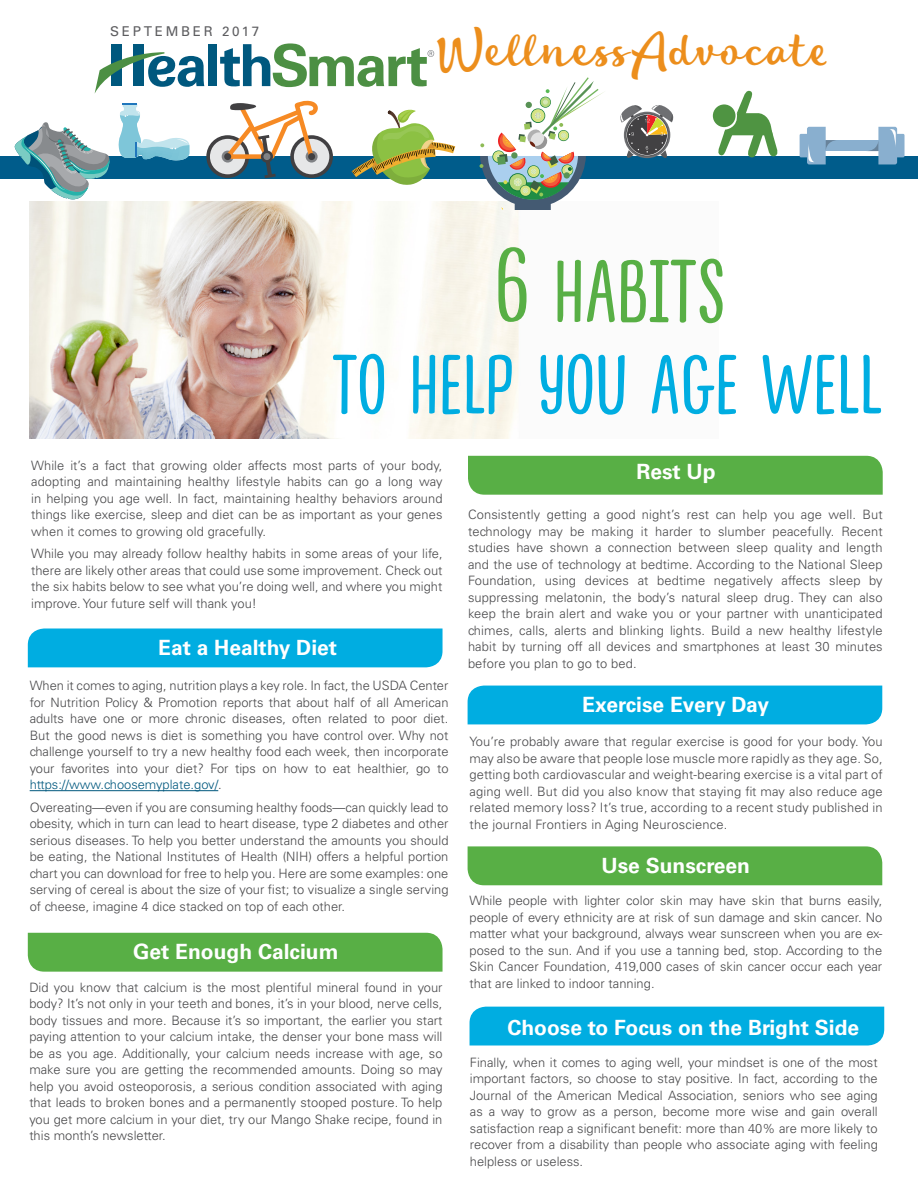
<style>
.page{position:relative;width:918px;height:1188px;background:#fff}
.page>*{position:absolute;margin:0;border:0;box-sizing:border-box;transform-origin:0 0}
.t1{font:108px "Lifehack Sans";color:#58af45}
.t2{font:102px "Lifehack Sans";color:#00ade1}
.t3{font:47.1px "Lifehack";color:#ec8e1c;scale:.95 1}
.t4{font:700 21px "Univers LT Std";color:#fff}
.t5{font:13.5px "Univers LT Std";letter-spacing:.2em;color:#5d5d60}
.t6{font:300 12.9px/16.5px "Univers LT Std";color:#48484a;text-align:justify}
.s1{color:#00587e}
</style>
<div class="page">
<img style="left:29px;top:202px;width:490px;height:236px">
<div style="left:28px;top:628px;width:415px;height:39px;background:#00ade1"></div>
<div style="left:1px;top:157px;width:917px;height:22px;background:#005c8b"></div>
<div style="left:713px;top:104px;width:23px;height:23px;background:#4f9442;border-radius:50%"></div>
<svg style="left:717px;top:90px;width:62px;height:68px"></svg>
<svg style="left:15px;top:122px;width:96px;height:77px"></svg>
<svg style="left:352px;top:109px;width:103px;height:76px"></svg>
<svg style="left:206px;top:135px;width:43px;height:43px"></svg>
<div style="left:210px;top:139px;width:35px;height:35px;background:#e6e7e8;border-radius:50%"></div>
<svg style="left:290px;top:135px;width:43px;height:43px"></svg>
<div style="left:294px;top:139px;width:35px;height:35px;background:#e6e7e8;border-radius:50%"></div>
<svg style="left:218px;top:100px;width:101px;height:78px"></svg>
<div style="left:308px;top:153px;width:7px;height:7px;background:#414042;border-radius:50%"></div>
<svg style="left:480px;top:77px;width:126px;height:133px"></svg>
<svg style="left:616px;top:105px;width:61px;height:54px"></svg>
<div style="left:826px;top:140px;width:53px;height:11px;background:#89afcf"></div>
<svg style="left:866px;top:127px;width:39px;height:37px"></svg>
<svg style="left:800px;top:127px;width:39px;height:37px"></svg>
<svg style="left:118px;top:103px;width:71px;height:58px"></svg>
<div style="left:209px;top:44px;width:8px;height:42px;background:#00587e"></div>
<div style="left:133px;top:44px;width:11px;height:42px;background:#00587e"></div>
<div style="left:111px;top:44px;width:10px;height:42px;background:#00587e"></div>
<svg style="left:95px;top:52px;width:109px;height:41px"></svg>
<svg style="left:220px;top:43px;width:214px;height:44px"></svg>
<hr style="left:30px;top:790px;width:188px;height:1px;background:#00587e">
<div style="left:28px;top:933px;width:415px;height:39px;background:#58af45"></div>
<div style="left:468px;top:456px;width:415px;height:39px;background:#58af45"></div>
<div style="left:468px;top:686px;width:414px;height:38px;background:#00ade1"></div>
<div style="left:468px;top:846px;width:414px;height:39px;background:#58af45"></div>
<div style="left:470px;top:1007px;width:414px;height:39px;background:#00ade1"></div>
<p class="t5" style="left:110px;top:23px;width:150px">SEPTEMBER 2017</p>
<h3 class="t3" style="left:438px;top:17px;width:415px">WellnessAdvocate</h3>
<h1 class="t1" style="left:493px;top:231px;width:233px">6 HABITS</h1>
<h2 class="t2" style="left:332px;top:327px;width:551px">TO HELP YOU AGE WELL</h2>
<p class="t6" style="left:31px;top:457px;width:413px">While it’s a fact that growing older affects most parts of your body, adopting and maintaining healthy lifestyle habits can go a long way in helping you age well. In fact, maintaining healthy behaviors around things like exercise, sleep and diet can be as important as your genes when it comes to growing old gracefully.</p>
<p class="t6" style="left:31px;top:545px;width:413px">While you may already follow healthy habits in some areas of your life, there are likely other areas that could use some improvement. Check out the six habits below to see what you’re doing well, and where you might improve. Your future self will thank you!</p>
<h3 class="t4" style="left:158px;top:635px;width:180px">Eat a Healthy Diet</h3>
<p class="t6" style="left:30px;top:678px;width:420px">When it comes to aging, nutrition plays a key role. In fact, the USDA Center for Nutrition Policy &amp; Promotion reports that about half of all American adults have one or more chronic diseases, often related to poor diet.<br>But the good news is diet is something you have control over. Why not challenge yourself to try a new healthy food each week, then incorporate your favorites into your diet? For tips on how to eat healthier, go to <span class="s1">https://www.choosemyplate.gov/</span>.</p>
<p class="t6" style="left:30px;top:799px;width:420px">Overeating—even if you are consuming healthy foods—can quickly lead to obesity, which in turn can lead to heart disease, type 2 diabetes and other serious diseases. To help you better understand the amounts you should be eating, the National Institutes of Health (NIH) offers a helpful portion chart you can download for free to help you. Here are some examples: one serving of cereal is about the size of your fist; to visualize a single serving of cheese, imagine 4 dice stacked on top of each other.</p>
<h3 class="t4" style="left:133px;top:939px;width:207px">Get Enough Calcium</h3>
<p class="t6" style="left:29px;top:979px;width:415px">Did you know that calcium is the most plentiful mineral found in your body? It’s not only in your teeth and bones, it’s in your blood, nerve cells, body tissues and more. Because it’s so important, the earlier you start paying attention to your calcium intake, the denser your bone mass will be as you age. Additionally, your calcium needs increase with age, so make sure you are getting the recommended amounts. Doing so may help you avoid osteoporosis, a serious condition associated with aging that leads to broken bones and a permanently stooped posture. To help you get more calcium in your diet, try our Mango Shake recipe, found in this month’s newsletter.</p>
<h3 class="t4" style="left:636px;top:460px;width:81px">Rest Up</h3>
<p class="t6" style="left:468px;top:506px;width:416px">Consistently getting a good night’s rest can help you age well. But technology may be making it harder to slumber peacefully. Recent studies have shown a connection between sleep quality and length and the use of technology at bedtime. According to the National Sleep Foundation, using devices at bedtime negatively affects sleep by suppressing melatonin, the body’s natural sleep drug. They can also keep the brain alert and wake you or your partner with unanticipated chimes, calls, alerts and blinking lights. Build a new healthy lifestyle habit by turning off all devices and smartphones at least 30 minutes before you plan to go to bed.</p>
<h3 class="t4" style="left:582px;top:693px;width:188px">Exercise Every Day</h3>
<p class="t6" style="left:470px;top:733px;width:415px">You’re probably aware that regular exercise is good for your body. You may also be aware that people lose muscle more rapidly as they age. So, getting both cardiovascular and weight-bearing exercise is a vital part of aging well. But did you also know that staying fit may also reduce age related memory loss? It’s true, according to a recent study published in the journal Frontiers in Aging Neuroscience.</p>
<h3 class="t4" style="left:601px;top:853px;width:150px">Use Sunscreen</h3>
<p class="t6" style="left:470px;top:892px;width:414px">While people with lighter color skin may have skin that burns easily, people of every ethnicity are at risk of sun damage and skin cancer. No matter what your background, always wear sunscreen when you are ex&shy;posed to the sun. And if you use a tanning bed, stop. According to the Skin Cancer Foundation, 419,000 cases of skin cancer occur each year that are linked to indoor tanning.</p>
<h3 class="t4" style="left:507px;top:1015px;width:353px">Choose to Focus on the Bright Side</h3>
<p class="t6" style="left:470px;top:1054px;width:409px">Finally, when it comes to aging well, your mindset is one of the most important factors, so choose to stay positive. In fact, according to the Journal of the American Medical Association, seniors who see aging as a way to grow as a person, become more wise and gain overall satisfaction reap a significant benefit: more than 40% are more likely to recover from a disability than people who associate aging with feeling helpless or useless.</p>
</div>
